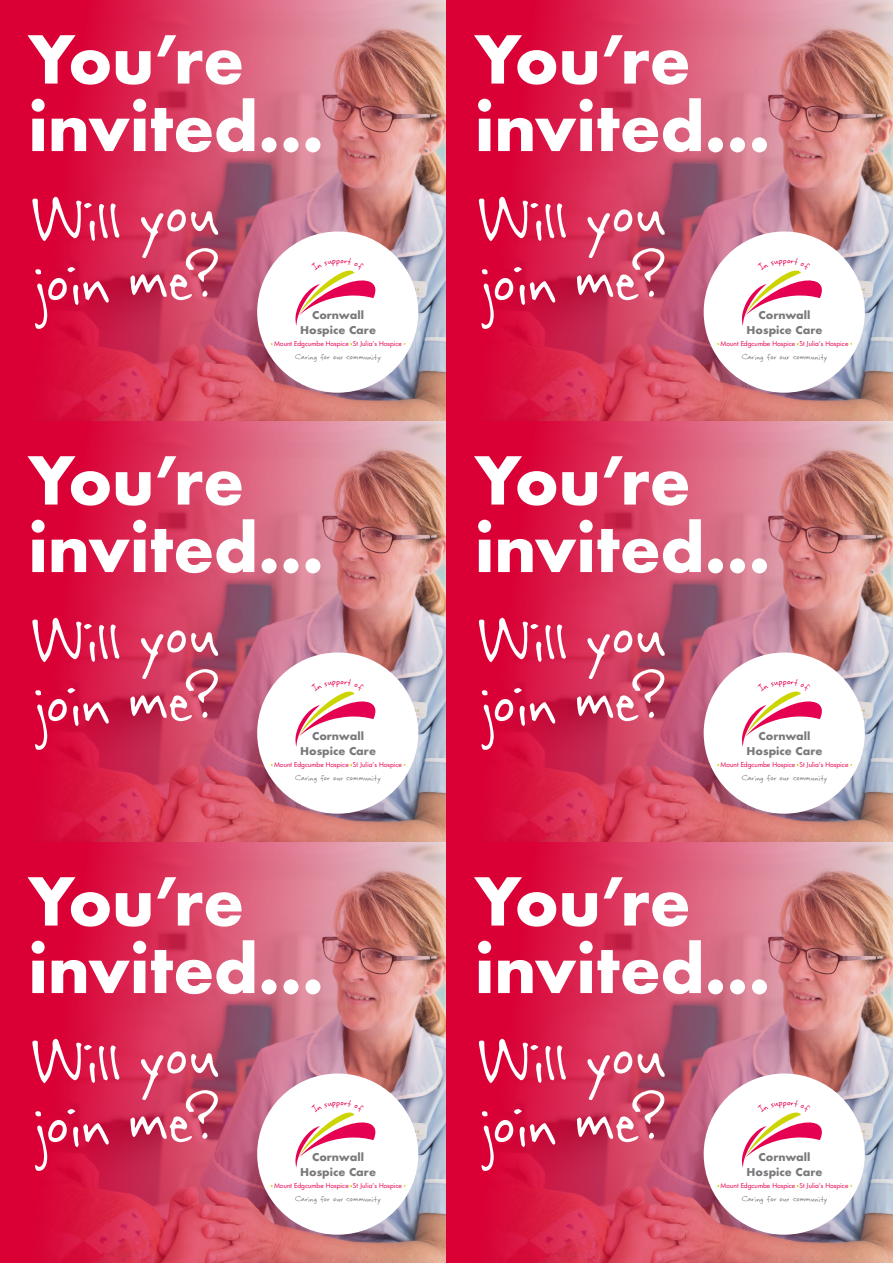
<style>
.page{position:relative;width:893px;height:1263px;background:#fff}
.page>*{position:absolute;margin:0;border:0;box-sizing:border-box;transform-origin:0 0}
.t1{font:77.55px "Rabiohead";color:#fff}
.t2{font:700 72.45px "Futura PT";letter-spacing:-.005em;color:#fff}
.t3{font:11.7px "Rabiohead";color:#e50051}
.t4{font:700 10.5px/14.5px "Futura";color:#79787b;text-align:center}
.t5{font:10.2px "Rabiohead";color:#79787b}
.t6{font:6.6px "Futura";color:#e50051}
</style>
<div class="page">
<img style="left:0;top:0;width:446px;height:421px">
<div style="left:257px;top:231px;width:161px;height:162px;background:#fff;border-radius:50%"></div>
<img style="left:0;top:421px;width:446px;height:421px">
<div style="left:257px;top:652px;width:161px;height:162px;background:#fff;border-radius:50%"></div>
<img style="left:0;top:842px;width:446px;height:421px">
<div style="left:257px;top:1073px;width:161px;height:162px;background:#fff;border-radius:50%"></div>
<img style="left:446px;top:0;width:447px;height:421px">
<div style="left:704px;top:231px;width:161px;height:162px;background:#fff;border-radius:50%"></div>
<img style="left:446px;top:421px;width:447px;height:421px">
<div style="left:704px;top:652px;width:161px;height:162px;background:#fff;border-radius:50%"></div>
<img style="left:446px;top:842px;width:447px;height:421px">
<div style="left:704px;top:1073px;width:161px;height:162px;background:#fff;border-radius:50%"></div>
<svg style="left:295px;top:270px;width:81px;height:56px"></svg>
<svg style="left:295px;top:691px;width:81px;height:56px"></svg>
<svg style="left:295px;top:1112px;width:81px;height:56px"></svg>
<svg style="left:742px;top:270px;width:80px;height:56px"></svg>
<svg style="left:742px;top:691px;width:80px;height:56px"></svg>
<svg style="left:742px;top:1112px;width:80px;height:56px"></svg>
<p class="t2" style="left:28px;top:13px;width:217px">You’re</p>
<p class="t2" style="left:28px;top:80px;width:297px">invited…</p>
<p class="t1" style="left:29px;top:171px;width:189px;rotate:-2deg">Will you</p>
<p class="t1" style="left:32px;top:235px;width:188px;rotate:-2deg">join me?</p>
<p class="t3" style="left:336px;top:253px;width:6px">p</p>
<p class="t4" style="left:300px;top:308px;width:77px">Cornwall<br>Hospice Care</p>
<p class="t6" style="left:274px;top:339px;width:129px">Mount Edgcumbe Hospice St Julia’s Hospice</p>
<p class="t5" style="left:295px;top:351px;width:88px">Caring for our community</p>
<p class="t2" style="left:28px;top:434px;width:217px">You’re</p>
<p class="t2" style="left:28px;top:501px;width:297px">invited…</p>
<p class="t1" style="left:29px;top:592px;width:189px;rotate:-2deg">Will you</p>
<p class="t1" style="left:32px;top:656px;width:188px;rotate:-2deg">join me?</p>
<p class="t3" style="left:336px;top:674px;width:6px">p</p>
<p class="t4" style="left:300px;top:729px;width:77px">Cornwall<br>Hospice Care</p>
<p class="t6" style="left:274px;top:760px;width:129px">Mount Edgcumbe Hospice St Julia’s Hospice</p>
<p class="t5" style="left:295px;top:772px;width:88px">Caring for our community</p>
<p class="t2" style="left:28px;top:855px;width:217px">You’re</p>
<p class="t2" style="left:28px;top:922px;width:297px">invited…</p>
<p class="t1" style="left:29px;top:1013px;width:189px;rotate:-2deg">Will you</p>
<p class="t1" style="left:32px;top:1077px;width:188px;rotate:-2deg">join me?</p>
<p class="t3" style="left:336px;top:1095px;width:6px">p</p>
<p class="t4" style="left:300px;top:1150px;width:77px">Cornwall<br>Hospice Care</p>
<p class="t6" style="left:274px;top:1181px;width:129px">Mount Edgcumbe Hospice St Julia’s Hospice</p>
<p class="t5" style="left:295px;top:1193px;width:88px">Caring for our community</p>
<p class="t2" style="left:475px;top:13px;width:217px">You’re</p>
<p class="t2" style="left:475px;top:80px;width:297px">invited…</p>
<p class="t1" style="left:475px;top:171px;width:189px;rotate:-2deg">Will you</p>
<p class="t1" style="left:478px;top:235px;width:188px;rotate:-2deg">join me?</p>
<p class="t3" style="left:783px;top:253px;width:6px">p</p>
<p class="t4" style="left:747px;top:308px;width:77px">Cornwall<br>Hospice Care</p>
<p class="t6" style="left:720px;top:339px;width:129px">Mount Edgcumbe Hospice St Julia’s Hospice</p>
<p class="t5" style="left:741px;top:351px;width:88px">Caring for our community</p>
<p class="t2" style="left:475px;top:434px;width:217px">You’re</p>
<p class="t2" style="left:475px;top:501px;width:297px">invited…</p>
<p class="t1" style="left:475px;top:592px;width:189px;rotate:-2deg">Will you</p>
<p class="t1" style="left:478px;top:656px;width:188px;rotate:-2deg">join me?</p>
<p class="t3" style="left:783px;top:674px;width:6px">p</p>
<p class="t4" style="left:747px;top:729px;width:77px">Cornwall<br>Hospice Care</p>
<p class="t6" style="left:720px;top:760px;width:129px">Mount Edgcumbe Hospice St Julia’s Hospice</p>
<p class="t5" style="left:741px;top:772px;width:88px">Caring for our community</p>
<p class="t2" style="left:475px;top:855px;width:217px">You’re</p>
<p class="t2" style="left:475px;top:922px;width:297px">invited…</p>
<p class="t1" style="left:475px;top:1013px;width:189px;rotate:-2deg">Will you</p>
<p class="t1" style="left:478px;top:1077px;width:188px;rotate:-2deg">join me?</p>
<p class="t3" style="left:783px;top:1095px;width:6px">p</p>
<p class="t4" style="left:747px;top:1150px;width:77px">Cornwall<br>Hospice Care</p>
<p class="t6" style="left:720px;top:1181px;width:129px">Mount Edgcumbe Hospice St Julia’s Hospice</p>
<p class="t5" style="left:741px;top:1193px;width:88px">Caring for our community</p>
</div>
